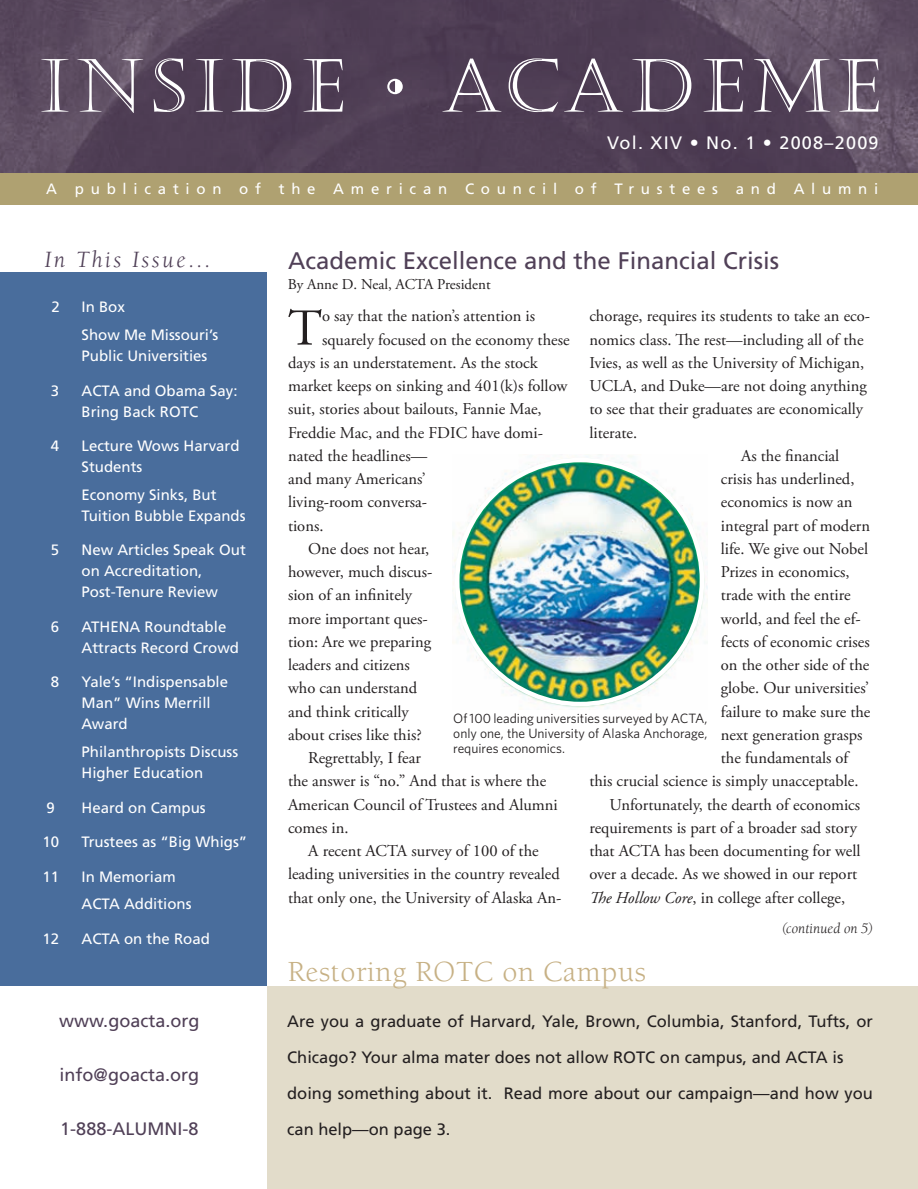
<style>
.page{position:relative;width:918px;height:1189px;background:#fff}
.page>*{position:absolute;margin:0;border:0;box-sizing:border-box;transform-origin:0 0}
.t1{font:73.5px "Castellar";letter-spacing:.11em;color:#fff}
.t2{font:51.6px "Adobe Garamond Pro";color:#231f20}
.t3{font:30px "Berkeley";letter-spacing:.02em;color:#c7b185}
.t4{font:24px "Frutiger";color:#504057}
.t5{font:italic 24px "Berkeley";letter-spacing:.1em;color:#504057}
.t6{font:18px "Frutiger";color:#504057}
.t7{font:18px "Frutiger";letter-spacing:.07em;color:#fff}
.t8{font:16.5px "Adobe Garamond Pro";color:#231f20}
.t9{font:16.5px/36px "Frutiger";color:#231f20}
.t10{font:15px/21px "Frutiger";color:#fff}
.t11{font:15px "Frutiger";letter-spacing:.45em;color:#fff}
.t12{font:15px "Adobe Garamond Pro";color:#231f20}
.t13{font:italic 15px "Berkeley";color:#231f20}
.t14{font:13.5px/15px "Whitney";color:#231f20;text-align:justify}
.s1{font-style:italic}
</style>
<div class="page">
<div style="left:0;top:273px;width:266px;height:713px;background:#496d9c"></div>
<img style="left:0;top:0;width:917px;height:173px">
<div style="left:267px;top:986px;width:650px;height:203px;background:#e2dcca"></div>
<div style="left:0;top:173px;width:917px;height:32px;background:#afa171"></div>
<img style="left:452px;top:455px;width:255px;height:255px">
<h1 class="t1" style="left:40px;top:48px;width:841px">INSIDE • ACADEME</h1>
<p class="t7" style="left:607px;top:132px;width:273px">Vol. XIV • No. 1 • 2008–2009</p>
<p class="t11" style="left:46px;top:180px;width:833px">A publication of the American Council of Trustees and Alumni</p>
<h3 class="t5" style="left:44px;top:248px;width:169px">In This Issue…</h3>
<p class="t10" style="left:52px;top:296px;width:10px">2</p>
<p class="t10" style="left:81px;top:293px;width:138px;line-height:27.8px">In Box<br>Show Me Missouri’s</p>
<p class="t10" style="left:81px;top:345px;width:127px">Public Universities</p>
<p class="t10" style="left:51px;top:380px;width:10px">3</p>
<p class="t10" style="left:81px;top:380px;width:157px">ACTA and Obama Say:<br>Bring Back ROTC</p>
<p class="t10" style="left:51px;top:435px;width:10px">4</p>
<p class="t10" style="left:81px;top:435px;width:159px">Lecture Wows Harvard<br>Students</p>
<p class="t10" style="left:81px;top:484px;width:165px">Economy Sinks, But<br>Tuition Bubble Expands</p>
<p class="t10" style="left:51px;top:539px;width:10px">5</p>
<p class="t10" style="left:81px;top:539px;width:166px">New Articles Speak Out on Accreditation,<br>Post-Tenure Review</p>
<p class="t10" style="left:51px;top:616px;width:10px">6</p>
<p class="t10" style="left:81px;top:616px;width:159px">ATHENA Roundtable<br>Attracts Record Crowd</p>
<p class="t10" style="left:51px;top:671px;width:10px">8</p>
<p class="t10" style="left:81px;top:671px;width:148px">Yale’s “Indispensable<br>Man” Wins Merrill<br>Award</p>
<p class="t10" style="left:81px;top:741px;width:158px">Philanthropists Discuss<br>Higher Education</p>
<p class="t10" style="left:47px;top:797px;width:10px">9</p>
<p class="t10" style="left:81px;top:797px;width:126px">Heard on Campus</p>
<p class="t10" style="left:42px;top:831px;width:18px">10</p>
<p class="t10" style="left:81px;top:831px;width:167px">Trustees as “Big Whigs”</p>
<p class="t10" style="left:42px;top:866px;width:18px">11</p>
<p class="t10" style="left:81px;top:862px;width:112px;line-height:27.8px">In Memoriam<br>ACTA Additions</p>
<p class="t10" style="left:42px;top:928px;width:18px">12</p>
<p class="t10" style="left:81px;top:928px;width:130px">ACTA on the Road</p>
<p class="t6" style="left:59px;top:1010px;width:142px">www.goacta.org</p>
<p class="t6" style="left:60px;top:1064px;width:141px">info@goacta.org</p>
<p class="t6" style="left:60px;top:1118px;width:140px">1-888-ALUMNI-8</p>
<h3 class="t4" style="left:288px;top:247px;width:492px">Academic Excellence and the Financial Crisis</h3>
<p class="t12" style="left:288px;top:275px;width:204px">By Anne D. Neal, ACTA President</p>
<h2 class="t2" style="left:288px;top:297px;width:36px">T</h2>
<p class="t8" style="left:322px;top:306px;width:214px">o say that the nation’s attention is</p>
<p class="t8" style="left:589px;top:306px;width:282px">chorage, requires its students to take an eco-</p>
<p class="t8" style="left:589px;top:329px;width:275px">nomics class. The rest—including all of the</p>
<p class="t8" style="left:589px;top:353px;width:276px">Ivies, as well as the University of Michigan,</p>
<p class="t8" style="left:589px;top:376px;width:279px">UCLA, and Duke—are not doing anything</p>
<p class="t8" style="left:589px;top:399px;width:275px">to see that their graduates are economically</p>
<p class="t8" style="left:589px;top:422px;width:49px">literate.</p>
<p class="t8" style="left:741px;top:446px;width:100px">As the financial</p>
<p class="t8" style="left:720px;top:469px;width:135px">crisis has underlined,</p>
<p class="t8" style="left:720px;top:492px;width:133px">economics is now an</p>
<p class="t8" style="left:720px;top:515px;width:151px">integral part of modern</p>
<p class="t8" style="left:720px;top:539px;width:149px">life. We give out Nobel</p>
<p class="t8" style="left:720px;top:562px;width:130px">Prizes in economics,</p>
<p class="t8" style="left:720px;top:585px;width:131px">trade with the entire</p>
<p class="t8" style="left:720px;top:608px;width:141px">world, and feel the ef-</p>
<p class="t8" style="left:720px;top:632px;width:150px">fects of economic crises</p>
<p class="t8" style="left:720px;top:655px;width:150px">on the other side of the</p>
<p class="t8" style="left:720px;top:678px;width:149px">globe. Our universities’</p>
<p class="t8" style="left:720px;top:701px;width:151px">failure to make sure the</p>
<p class="t8" style="left:720px;top:725px;width:143px">next generation grasps</p>
<p class="t8" style="left:720px;top:748px;width:129px">the fundamentals of</p>
<p class="t8" style="left:589px;top:771px;width:270px">this crucial science is simply unacceptable.</p>
<p class="t8" style="left:609px;top:794px;width:252px">Unfortunately, the dearth of economics</p>
<p class="t8" style="left:589px;top:818px;width:269px">requirements is part of a broader sad story</p>
<p class="t8" style="left:589px;top:841px;width:272px">that ACTA has been documenting for well</p>
<p class="t8" style="left:589px;top:864px;width:269px">over a decade. As we showed in our report</p>
<p class="t8" style="left:589px;top:887px;width:257px"><span class="s1">The Hollow Core</span>, in college after college,</p>
<p class="t8" style="left:322px;top:329px;width:249px">squarely focused on the economy these</p>
<p class="t8" style="left:288px;top:353px;width:251px">days is an understatement. As the stock</p>
<p class="t8" style="left:288px;top:376px;width:281px">market keeps on sinking and 401(k)s follow</p>
<p class="t8" style="left:288px;top:399px;width:255px">suit, stories about bailouts, Fannie Mae,</p>
<p class="t8" style="left:288px;top:422px;width:256px">Freddie Mac, and the FDIC have domi-</p>
<p class="t8" style="left:288px;top:446px;width:141px">nated the headlines—</p>
<p class="t8" style="left:288px;top:469px;width:139px">and many Americans’</p>
<p class="t8" style="left:288px;top:492px;width:141px">living-room conversa-</p>
<p class="t8" style="left:288px;top:515px;width:37px">tions.</p>
<p class="t8" style="left:308px;top:539px;width:122px">One does not hear,</p>
<p class="t8" style="left:288px;top:562px;width:146px">however, much discus-</p>
<p class="t8" style="left:288px;top:585px;width:126px">sion of an infinitely</p>
<p class="t8" style="left:288px;top:608px;width:141px">more important ques-</p>
<p class="t8" style="left:288px;top:632px;width:144px">tion: Are we preparing</p>
<p class="t8" style="left:288px;top:655px;width:123px">leaders and citizens</p>
<p class="t8" style="left:288px;top:678px;width:131px">who can understand</p>
<p class="t8" style="left:288px;top:701px;width:122px">and think critically</p>
<p class="t8" style="left:288px;top:725px;width:135px">about crises like this?</p>
<p class="t8" style="left:308px;top:748px;width:114px">Regrettably, I fear</p>
<p class="t8" style="left:288px;top:771px;width:260px">the answer is “no.” And that is where the</p>
<p class="t8" style="left:288px;top:794px;width:271px">American Council of Trustees and Alumni</p>
<p class="t8" style="left:288px;top:818px;width:62px">comes in.</p>
<p class="t8" style="left:308px;top:841px;width:232px">A recent ACTA survey of 100 of the</p>
<p class="t8" style="left:288px;top:864px;width:273px">leading universities in the country revealed</p>
<p class="t8" style="left:288px;top:887px;width:275px">that only one, the University of Alaska An-</p>
<p class="t14" style="left:453px;top:710px;width:255px">Of 100 leading universities surveyed by ACTA, only one, the University of Alaska Anchorage, requires economics.</p>
<p class="t13" style="left:781px;top:920px;width:93px">(continued on 5)</p>
<h3 class="t3" style="left:288px;top:956px;width:359px">Restoring ROTC on Campus</h3>
<p class="t9" style="left:287px;top:1003px;width:587px">Are you a graduate of Harvard, Yale, Brown, Columbia, Stanford, Tufts, or Chicago? Your alma mater does not allow ROTC on campus, and ACTA is doing something about it. Read more about our campaign—and how you can help—on page 3.</p>
</div>
